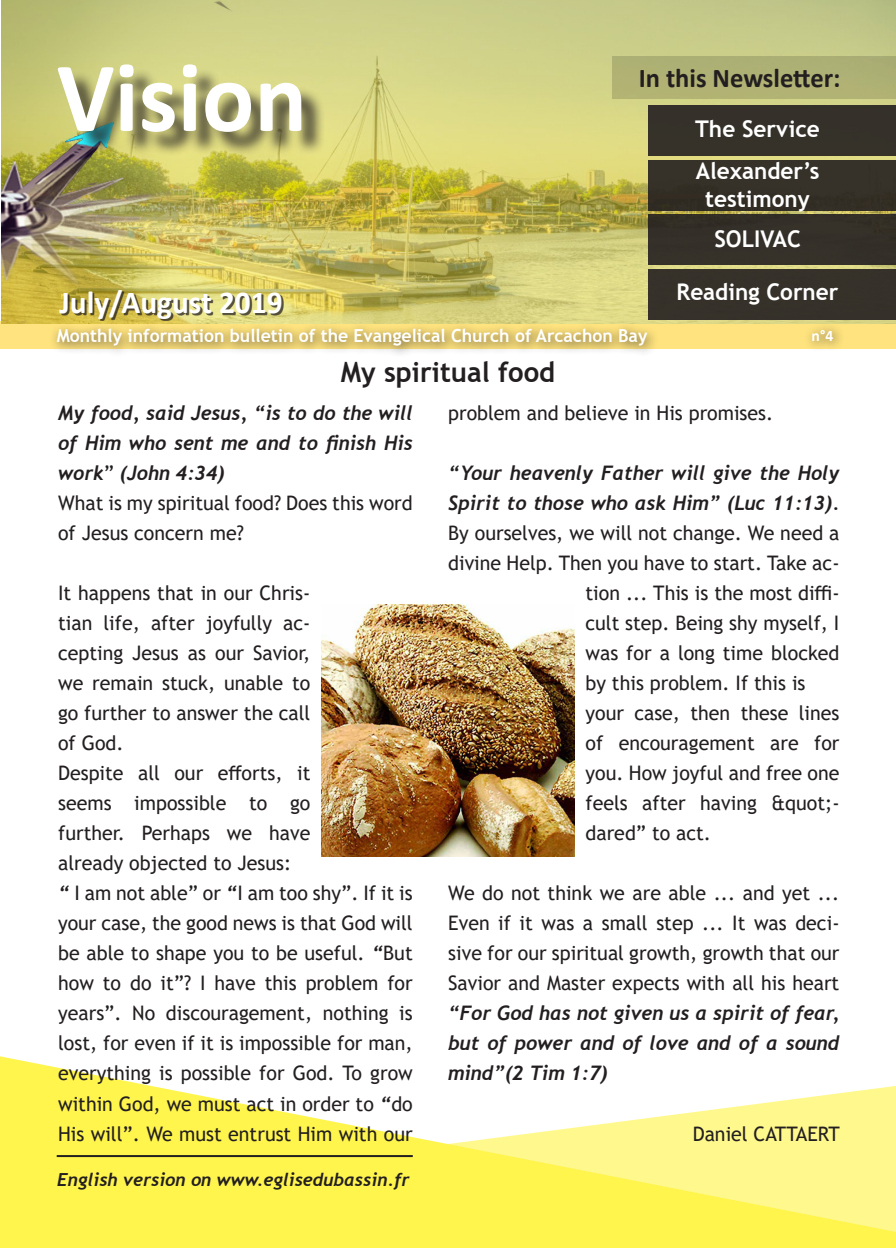
<style>
.page{position:relative;width:896px;height:1248px;background:#fff}
.page>*{position:absolute;margin:0;border:0;box-sizing:border-box;transform-origin:0 0}
.t1{font:700 100px "Calibri";color:#fff}
.t2{font:700 32px "Calibri";color:#fff}
.t3{font:700 28px "Trebuchet MS";color:#231f20}
.t4{font:700 27.2px "Calibri";color:#231f20}
.t5{font:700 23px "Trebuchet MS";color:#fff}
.t6{font:20px/30px "Trebuchet MS";color:#231f20;text-align:justify}
.t7{font:italic 700 20px/30px "Trebuchet";color:#231f20;text-align:justify}
.t8{font:700 18px "Trebuchet MS";color:#fff}
.t9{font:italic 700 18px "Trebuchet";color:#231f20}
.t10{font:700 16px "Calibri";color:#fff}
.s1{font-family:"Trebuchet MS";font-weight:400;font-style:normal}
.s2{font-family:"Trebuchet";font-weight:700;font-style:italic}
</style>
<div class="page">
<svg style="left:0;top:1056px;width:447px;height:191px;fill:#fff54d"></svg>
<svg style="left:447px;top:1086px;width:449px;height:161px"></svg>
<div style="left:0;top:321px;width:896px;height:28px;background:#ffe37e"></div>
<div style="left:49px;top:321px;width:610px;height:37px;background:#231f20;opacity:.75"></div>
<img style="left:2px;top:0;width:894px;height:323px">
<div style="left:647px;top:105px;width:249px;height:51px;background:#35322a"></div>
<img style="left:322px;top:604px;width:252px;height:252px">
<hr style="left:57px;top:1154px;width:356px;height:2px;background:#231f20">
<div style="left:612px;top:57px;width:284px;height:42px;background:#afb174"></div>
<div style="left:804px;top:321px;width:41px;height:31px;background:#231f20;opacity:.75"></div>
<div style="left:61px;top:67px;width:265px;height:89px;background:#231f20;opacity:.75"></div>
<div style="left:61px;top:292px;width:222px;height:29px;background:#231f20;opacity:.75"></div>
<div style="left:647px;top:160px;width:249px;height:51px;background:#363129"></div>
<div style="left:647px;top:214px;width:249px;height:51px;background:#343029"></div>
<div style="left:647px;top:269px;width:249px;height:51px;background:#36322a"></div>
<p class="t1" style="left:57px;top:27px;width:252px">Vision</p>
<p class="t2" style="left:60px;top:279px;width:224px">July/August 2019</p>
<p class="t4" style="left:639px;top:59px;width:203px">In this Newsletter:</p>
<p class="t5" style="left:695px;top:115px;width:126px">The Service</p>
<p class="t5" style="left:696px;top:156px;width:125px">Alexander’s</p>
<p class="t5" style="left:705px;top:184px;width:106px">testimony</p>
<p class="t5" style="left:714px;top:224px;width:88px">SOLIVAC</p>
<p class="t5" style="left:676px;top:278px;width:163px">Reading Corner</p>
<p class="t8" style="left:57px;top:324px;width:592px">Monthly information bulletin of the Evangelical Church of Arcachon Bay</p>
<p class="t3" style="left:341px;top:355px;width:216px">My spiritual food</p>
<p class="t10" style="left:811px;top:324px;width:23px">n°4</p>
<p class="t7" style="left:58px;top:398px;width:356px">My food, said Jesus, “is to do the will of Him who sent me and to finish His work<span class="s1">”</span> (John 4:34)</p>
<p class="t6" style="left:58px;top:488px;width:356px">What is my spiritual food? Does this word of Jesus concern me?</p>
<p class="t6" style="left:58px;top:578px;width:254px">It happens that in our Chris&shy;tian life, after joyfully ac&shy;cepting Jesus as our Savior, we remain stuck, unable to go further to answer the call of God.</p>
<p class="t6" style="left:58px;top:758px;width:254px">Despite all our efforts, it seems impossible to go further. Perhaps we have already objected to Jesus:</p>
<p class="t6" style="left:58px;top:878px;width:356px"><span class="s2">“</span> I am not able” or <span class="s2">“</span>I am too shy”. If it is your case, the good news is that God will be able to shape you to be useful. <span class="s2">“</span>But how to do it”? I have this problem for years”. No discouragement, nothing is lost, for even if it is impossible for man, everything is possible for God. To grow within God, we must act in order to <span class="s2">“</span>do His will”. We must entrust Him with our</p>
<p class="t9" style="left:57px;top:1168px;width:354px">English version on www.eglisedubassin.fr</p>
<p class="t6" style="left:448px;top:398px;width:327px">problem and believe in His promises.</p>
<p class="t7" style="left:448px;top:458px;width:393px">“Your heavenly Father will give the Holy</p>
<p class="t7" style="left:448px;top:488px;width:393px">Spirit to those who ask Him” (Luc 11:13).</p>
<p class="t6" style="left:448px;top:518px;width:393px">By ourselves, we will not change. We need a</p>
<p class="t6" style="left:448px;top:548px;width:393px">divine Help. Then you have to start. Take ac-</p>
<p class="t6" style="left:585px;top:578px;width:255px">tion ... This is the most diffi-</p>
<p class="t6" style="left:585px;top:608px;width:255px">cult step. Being shy myself, I</p>
<p class="t6" style="left:585px;top:638px;width:255px">was for a long time blocked</p>
<p class="t6" style="left:585px;top:668px;width:221px">by this problem. If this is</p>
<p class="t6" style="left:585px;top:698px;width:255px">your case, then these lines of encouragement are for you. How joyful and free one feels after having &amp;quot;- dared” to act.</p>
<p class="t6" style="left:448px;top:878px;width:393px">We do not think we are able ... and yet ...<br>Even if it was a small step ... It was deci&shy;sive for our spiritual growth, growth that our Savior and Master expects with all his heart <span class="s2">“For God has not given us a spirit of fear, but of power and of love and of a sound mind”(2 Tim 1:7)</span></p>
<p class="t6" style="left:693px;top:1118px;width:149px">Daniel CATTAERT</p>
</div>
